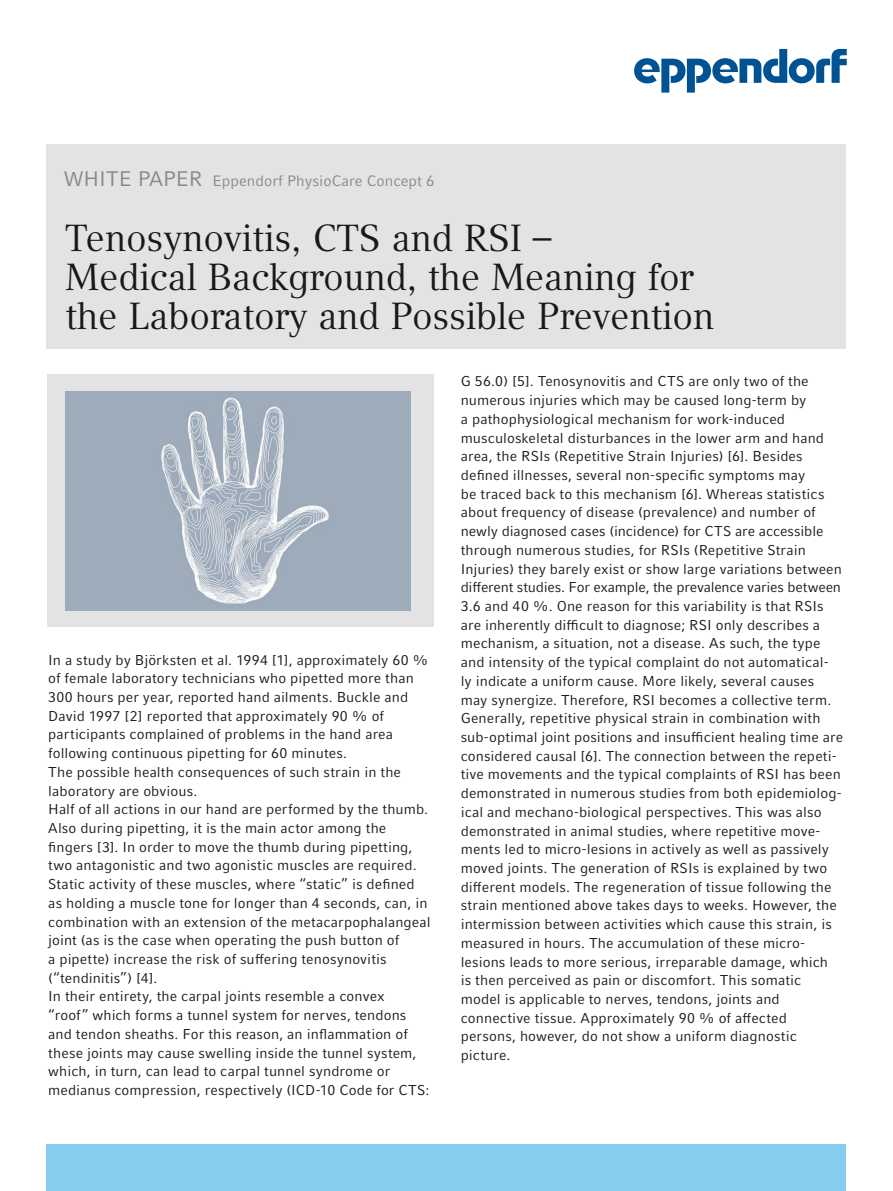
<style>
.page{position:relative;width:893px;height:1191px;background:#fff}
.page>*{position:absolute;margin:0;border:0;box-sizing:border-box;transform-origin:0 0}
.Head{font:37.5px/39px "Compatil Textfor Eppendorf";letter-spacing:-.01em;color:#1a181a}
.t1{font:15px "Compatil Factfor Eppendorf";color:#86888a}
._03_Body_Copy_no_pi{font:14.25px/18.8px "Compatil Factfor Eppendorf";letter-spacing:.005em;color:#1a181a}
.s1{font-size:21px}
</style>
<div class="page">
<svg style="left:634px;top:49px;width:213px;height:44px"></svg>
<div style="left:47px;top:1144px;width:799px;height:47px;background:#87cdee"></div>
<div style="left:47px;top:145px;width:799px;height:204px;background:#e3e3e5"></div>
<div style="left:47px;top:374px;width:387px;height:253px;background:#e3e3e5"></div>
<img style="left:66px;top:391px;width:345px;height:219px">
<p class="t1" style="left:64px;top:172px;width:372px"><span class="s1">WHITE PAPER</span> Eppendorf PhysioCare Concept 6</p>
<p class="Head" style="left:65px;top:218px;width:650px">Tenosynovitis, CTS and RSI –<br>Medical Background, the Meaning for the Laboratory and Possible Prevention</p>
<p class="_03_Body_Copy_no_pi" style="left:461px;top:372px;width:384px">G 56.0) [5]. Tenosynovitis and CTS are only two of the numerous injuries which may be caused long-term by<br>a pathophysiological mechanism for work-induced musculoskeletal disturbances in the lower arm and hand area, the RSIs (Repetitive Strain Injuries) [6]. Besides defined illnesses, several non-specific symptoms may<br>be traced back to this mechanism [6]. Whereas statistics about frequency of disease (prevalence) and number of newly diagnosed cases (incidence) for CTS are accessible through numerous studies, for RSIs (Repetitive Strain Injuries) they barely exist or show large variations between different studies. For example, the prevalence varies between 3.6 and 40 %. One reason for this variability is that RSIs are inherently difficult to diagnose; RSI only describes a mechanism, a situation, not a disease. As such, the type and intensity of the typical complaint do not automatical&shy;ly indicate a uniform cause. More likely, several causes may synergize. Therefore, RSI becomes a collective term.<br>Generally, repetitive physical strain in combination with sub-optimal joint positions and insufficient healing time are considered causal [6]. The connection between the repeti&shy;tive movements and the typical complaints of RSI has been demonstrated in numerous studies from both epidemiolog&shy;ical and mechano-biological perspectives. This was also demonstrated in animal studies, where repetitive move&shy;ments led to micro-lesions in actively as well as passively moved joints. The generation of RSIs is explained by two different models. The regeneration of tissue following the strain mentioned above takes days to weeks. However, the intermission between activities which cause this strain, is measured in hours. The accumulation of these micro&shy;lesions leads to more serious, irreparable damage, which<br>is then perceived as pain or discomfort. This somatic model is applicable to nerves, tendons, joints and connective tissue. Approximately 90 % of affected persons, however, do not show a uniform diagnostic picture.</p>
<p class="_03_Body_Copy_no_pi" style="left:48px;top:650px;width:382px">In a study by Björksten et al. 1994 [1], approximately 60 % of female laboratory technicians who pipetted more than 300 hours per year, reported hand ailments. Buckle and David 1997 [2] reported that approximately 90 % of participants complained of problems in the hand area following continuous pipetting for 60 minutes.<br>The possible health consequences of such strain in the laboratory are obvious.</p>
<p class="_03_Body_Copy_no_pi" style="left:48px;top:800px;width:384px">Half of all actions in our hand are performed by the thumb.<br>Also during pipetting, it is the main actor among the fingers [3]. In order to move the thumb during pipetting, two antagonistic and two agonistic muscles are required.<br>Static activity of these muscles, where “static” is defined as holding a muscle tone for longer than 4 seconds, can, in combination with an extension of the metacarpophalangeal joint (as is the case when operating the push button of<br>a pipette) increase the risk of suffering tenosynovitis (“tendinitis”) [4].</p>
<p class="_03_Body_Copy_no_pi" style="left:48px;top:987px;width:383px">In their entirety, the carpal joints resemble a convex<br>“roof” which forms a tunnel system for nerves, tendons and tendon sheaths. For this reason, an inflammation of these joints may cause swelling inside the tunnel system, which, in turn, can lead to carpal tunnel syndrome or medianus compression, respectively (ICD-10 Code for CTS:</p>
</div>
